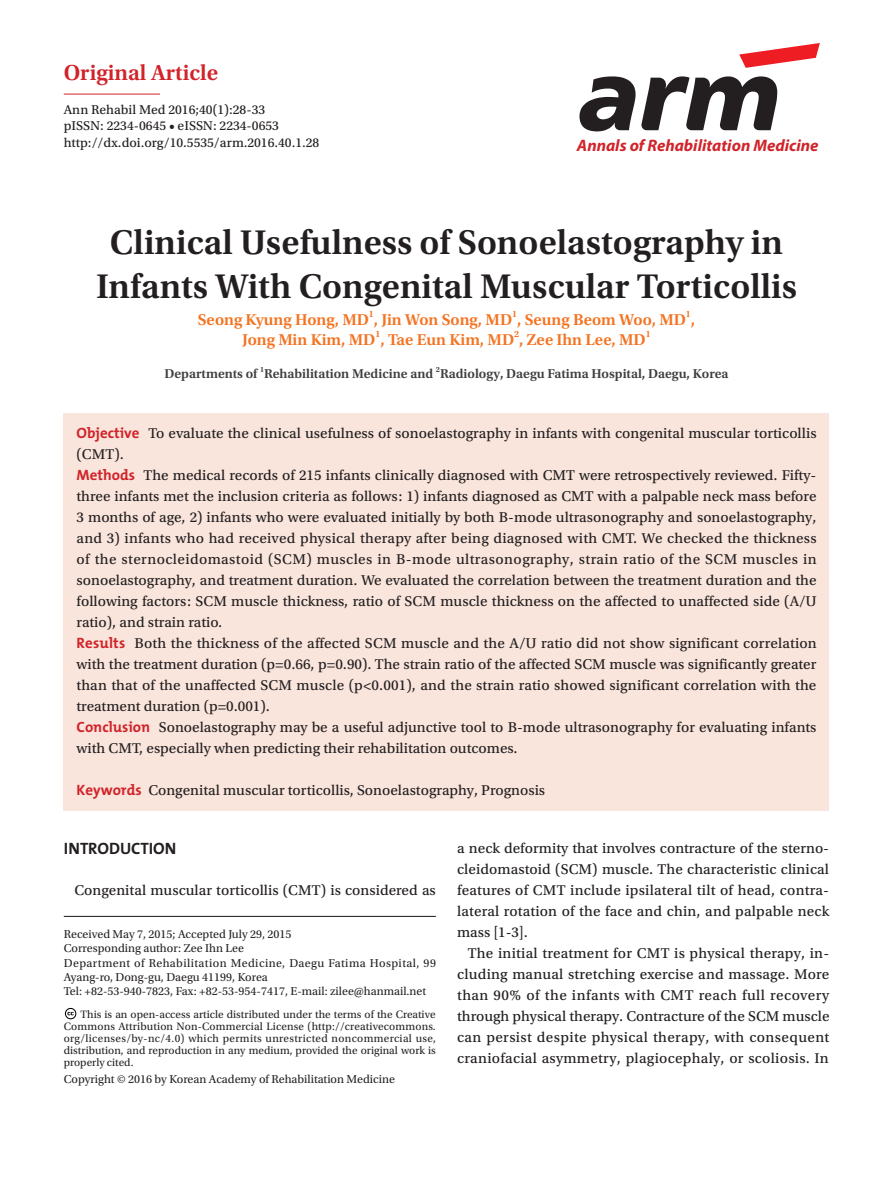
<style>
.page{position:relative;width:893px;height:1191px;background:#fff}
.page>*{position:absolute;margin:0;border:0;box-sizing:border-box;transform-origin:0 0}
.t1{font:600 36px/43.2px "Utopia Std";color:#231f20;text-align:center}
.t2{font:600 22.8px "Utopia Std";color:#d1232a}
.t3{font:italic 700 16.65px "Myriad Pro";color:#d1232a}
.t4{font:600 16.5px "Utopia Std";color:#f47321}
.t5{font:700 16.5px "The Mix";color:#231f20}
.t6{font:15px/21px "Utopia Std Capt";color:#231f20;text-align:justify}
.t7{font:13.5px/16.2px "Utopia Std Capt";color:#231f20}
.t8{font:600 13.5px "Utopia Std";color:#3e3e3f}
.t9{font:12px/14.4px "Utopia Std";color:#231f20}
.t10{font:11.25px/12px "Utopia Std";color:#231f20;text-align:justify}
.t11{font:600 9.6px "Utopia Std";color:#f47321}
.t12{font:600 7.8px "Utopia Std";color:#3e3e3f}
.s1{font-family:"The Mix";font-weight:700;color:#d1232a}
</style>
<div class="page">
<svg style="left:579px;top:76px;width:198px;height:55px"></svg>
<svg style="left:739px;top:43px;width:81px;height:25px"></svg>
<hr style="left:64px;top:94px;width:96px;height:1px;background:#d1232a">
<hr style="left:64px;top:916px;width:372px;height:1px;background:#231f20">
<svg style="left:64px;top:1007px;width:13px;height:13px"></svg>
<div style="left:64px;top:413px;width:765px;height:397px;background:#f9e5dc"></div>
<h2 class="t2" style="left:64px;top:59px;width:156px">Original Article</h2>
<p class="t7" style="left:64px;top:102px;width:257px">Ann Rehabil Med 2016;40(1):28-33<br>pISSN: 2234-0645 • eISSN: 2234-0653 http://dx.doi.org/10.5535/arm.2016.40.1.28</p>
<p class="t3" style="left:577px;top:135px;width:243px">Annals of Rehabilitation Medicine</p>
<h1 class="t1" style="left:96px;top:222px;width:702px">Clinical Usefulness of Sonoelastography in<br>Infants With Congenital Muscular Torticollis</h1>
<p class="t4" style="left:198px;top:310px;width:499px">Seong Kyung Hong, MD , Jin Won Song, MD , Seung Beom Woo, MD ,</p>
<p class="t11" style="left:369px;top:308px;width:7px">1</p>
<p class="t11" style="left:512px;top:308px;width:7px">1</p>
<p class="t11" style="left:686px;top:308px;width:7px">1</p>
<p class="t4" style="left:242px;top:330px;width:405px">Jong Min Kim, MD , Tae Eun Kim, MD , Zee Ihn Lee, MD</p>
<p class="t11" style="left:375px;top:328px;width:7px">1</p>
<p class="t11" style="left:514px;top:328px;width:7px">2</p>
<p class="t11" style="left:646px;top:328px;width:7px">1</p>
<p class="t8" style="left:164px;top:366px;width:94px">Departments of</p>
<p class="t12" style="left:260px;top:365px;width:6px">1</p>
<p class="t8" style="left:264px;top:366px;width:171px">Rehabilitation Medicine and</p>
<p class="t12" style="left:436px;top:365px;width:6px">2</p>
<p class="t8" style="left:440px;top:366px;width:290px">Radiology, Daegu Fatima Hospital, Daegu, Korea</p>
<p class="t6" style="left:77px;top:423px;width:742px;text-align:left"><span class="s1">Objective</span> To evaluate the clinical usefulness of sonoelastography in infants with congenital muscular torticollis (CMT).<br><span class="s1">Methods</span> The medical records of 215 infants clinically diagnosed with CMT were retrospectively reviewed. Fifty&shy;three infants met the inclusion criteria as follows: 1) infants diagnosed as CMT with a palpable neck mass before 3 months of age, 2) infants who were evaluated initially by both B-mode ultrasonography and sonoelastography, and 3) infants who had received physical therapy after being diagnosed with CMT. We checked the thickness of the sternocleidomastoid (SCM) muscles in B-mode ultrasonography, strain ratio of the SCM muscles in sonoelastography, and treatment duration. We evaluated the correlation between the treatment duration and the following factors: SCM muscle thickness, ratio of SCM muscle thickness on the affected to unaffected side (A/U ratio), and strain ratio.<br><span class="s1">Results</span> Both the thickness of the affected SCM muscle and the A/U ratio did not show significant correlation with the treatment duration (p=0.66, p=0.90). The strain ratio of the affected SCM muscle was significantly greater than that of the unaffected SCM muscle (p&lt;0.001), and the strain ratio showed significant correlation with the treatment duration (p=0.001).<br><span class="s1">Conclusion</span> Sonoelastography may be a useful adjunctive tool to B-mode ultrasonography for evaluating infants with CMT, especially when predicting their rehabilitation outcomes.</p>
<p class="t6" style="left:77px;top:780px;width:470px"><span class="s1">Keywords</span> Congenital muscular torticollis, Sonoelastography, Prognosis</p>
<p class="t5" style="left:64px;top:834px;width:114px">INTRODUCTION</p>
<p class="t6" style="left:74px;top:879px;width:363px">Congenital muscular torticollis (CMT) is considered as</p>
<p class="t9" style="left:64px;top:927px;width:374px">Received May 7, 2015; Accepted July 29, 2015<br>Corresponding author: Zee Ihn Lee<br>Department of Rehabilitation Medicine, Daegu Fatima Hospital, 99<br>Ayang-ro, Dong-gu, Daegu 41199, Korea<br>Tel: +82-53-940-7823, Fax: +82-53-954-7417, E-mail: zilee@hanmail.net</p>
<p class="t10" style="left:64px;top:1008px;width:374px;text-indent:17px">This is an open-access article distributed under the terms of the Creative Commons Attribution Non-Commercial License (http://creativecommons. org/licenses/by-nc/4.0) which permits unrestricted noncommercial use, distribution, and reproduction in any medium, provided the original work is properly cited.</p>
<p class="t9" style="left:64px;top:1071px;width:333px">Copyright © 2016 by Korean Academy of Rehabilitation Medicine</p>
<p class="t6" style="left:457px;top:837px;width:374px">a neck deformity that involves contracture of the sterno&shy;cleidomastoid (SCM) muscle. The characteristic clinical features of CMT include ipsilateral tilt of head, contra&shy;lateral rotation of the face and chin, and palpable neck mass [1-3].</p>
<p class="t6" style="left:457px;top:942px;width:374px;text-indent:11px">The initial treatment for CMT is physical therapy, in&shy;cluding manual stretching exercise and massage. More than 90% of the infants with CMT reach full recovery through physical therapy. Contracture of the SCM muscle can persist despite physical therapy, with consequent craniofacial asymmetry, plagiocephaly, or scoliosis. In</p>
</div>
